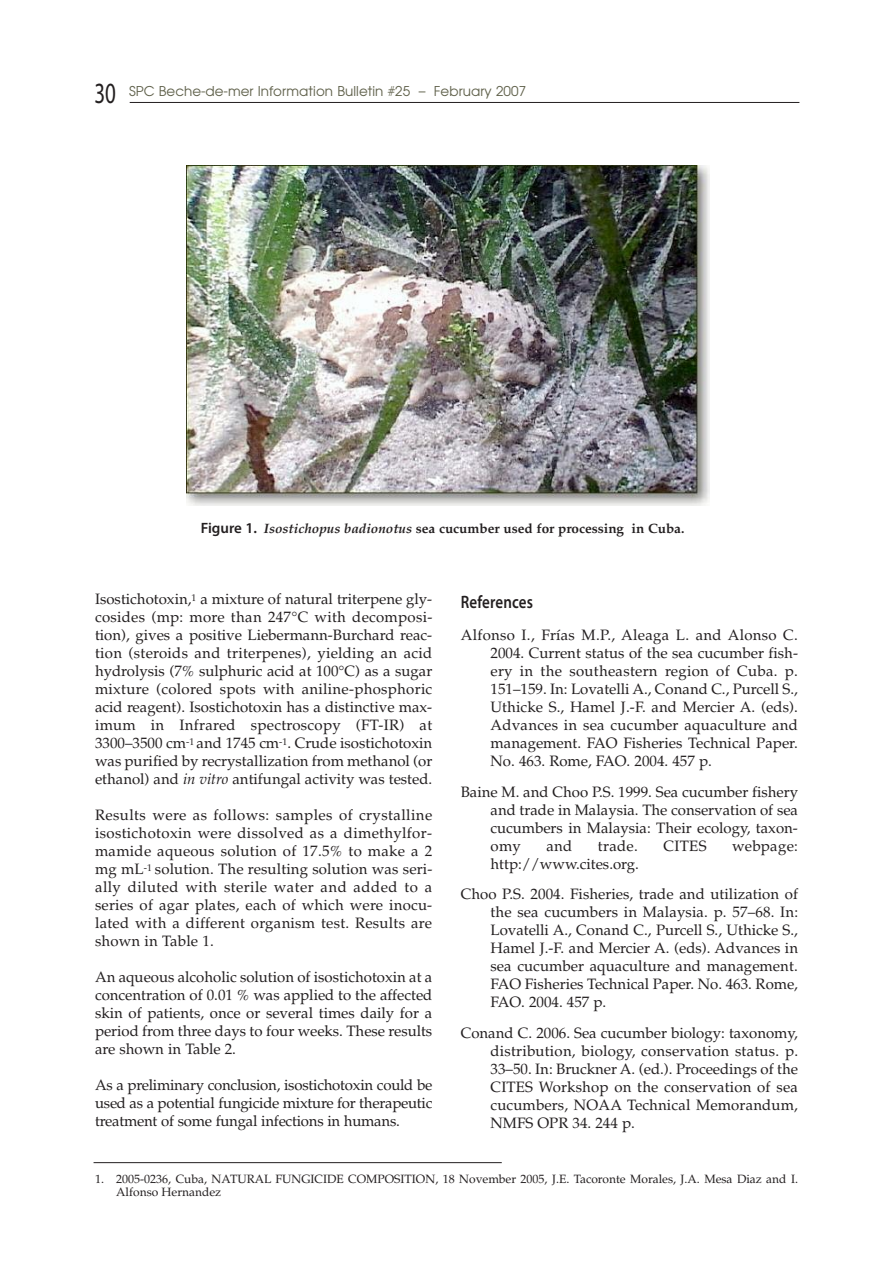
<style>
.page{position:relative;width:893px;height:1263px;background:#fff}
.page>*{position:absolute;margin:0;border:0;box-sizing:border-box;transform-origin:0 0}
.t1{font:29.4px "Myriad";color:#231f20;scale:.71 1}
.t2{font:600 18px "Myriad Pro";letter-spacing:.01em;color:#231f20;scale:.83 1}
.t3{font:15px/18px "Palatino";color:#231f20;text-align:justify}
.t4{font:15px "Palatino";letter-spacing:.02em;color:#231f20}
.t5{font:700 13.5px "Palatino";color:#231f20}
.t6{font:13.5px "Avant Garde";letter-spacing:.005em;color:#60614b}
.t7{font:12px/13.5px "Palatino";color:#231f20}
.s1{font-family:"Myriad Pro";font-weight:600;font-size:15px}
.s2{font-style:italic}
</style>
<div class="page">
<hr style="left:130px;top:102px;width:669px;height:1px;background:#231f20">
<img style="left:187px;top:165px;width:523px;height:340px">
<hr style="left:94px;top:1162px;width:408px;height:1px;background:#231f20">
<h1 class="t1" style="left:95px;top:82px;width:32px">30</h1>
<p class="t6" style="left:129px;top:83px;width:399px">SPC Beche-de-mer Information Bulletin #25 – February 2007</p>
<p class="t5" style="left:201px;top:520px;width:485px"><span class="s1">Figure 1.</span> <span class="s2">Isostichopus badionotus</span> sea cucumber used for processing in Cuba.</p>
<p class="t3" style="left:95px;top:590px;width:339px">Isostichotoxin,<sup>1</sup> a mixture of natural triterpene gly&shy;cosides (mp: more than 247°C with decomposi&shy;tion), gives a positive Liebermann-Burchard reac&shy;tion (steroids and triterpenes), yielding an acid hydrolysis (7% sulphuric acid at 100°C) as a sugar mixture (colored spots with aniline-phosphoric acid reagent). Isostichotoxin has a distinctive max&shy;imum in Infrared spectroscopy (FT-IR) at 3300–3500 cm<sup>-1</sup> and 1745 cm<sup>-1</sup>. Crude isostichotoxin was purified by recrystallization from methanol (or ethanol) and <span class="s2">in vitro</span> antifungal activity was tested.</p>
<p class="t3" style="left:95px;top:806px;width:339px">Results were as follows: samples of crystalline isostichotoxin were dissolved as a dimethylfor&shy;mamide aqueous solution of 17.5% to make a 2 mg mL<sup>-1</sup> solution. The resulting solution was seri&shy;ally diluted with sterile water and added to a series of agar plates, each of which were inocu&shy;lated with a different organism test. Results are shown in Table 1.</p>
<p class="t3" style="left:95px;top:968px;width:339px">An aqueous alcoholic solution of isostichotoxin at a concentration of 0.01 % was applied to the affected skin of patients, once or several times daily for a period from three days to four weeks. These results are shown in Table 2.</p>
<p class="t3" style="left:95px;top:1076px;width:339px">As a preliminary conclusion, isostichotoxin could be used as a potential fungicide mixture for therapeutic treatment of some fungal infections in humans.</p>
<p class="t2" style="left:461px;top:595px;width:89px">References</p>
<p class="t3" style="left:490px;top:626px;width:309px;text-indent:-30px">Alfonso I., Frías M.P., Aleaga L. and Alonso C.<br>2004. Current status of the sea cucumber fish&shy;ery in the southeastern region of Cuba. p.<br>151–159. In: Lovatelli A., Conand C., Purcell S., Uthicke S., Hamel J.-F. and Mercier A. (eds).<br>Advances in sea cucumber aquaculture and management. FAO Fisheries Technical Paper.<br>No. 463. Rome, FAO. 2004. 457 p.</p>
<p class="t3" style="left:490px;top:782px;width:309px;text-indent:-30px">Baine M. and Choo P.S. 1999. Sea cucumber fishery and trade in Malaysia. The conservation of sea cucumbers in Malaysia: Their ecology, taxon&shy;omy</p>
<p class="t3" style="left:546px;top:836px;width:27px">and</p>
<p class="t3" style="left:598px;top:836px;width:41px">trade.</p>
<p class="t3" style="left:663px;top:836px;width:45px">CITES</p>
<p class="t4" style="left:732px;top:837px;width:67px">webpage:</p>
<p class="t3" style="left:461px;top:848px;width:339px;line-height:30.8px;text-indent:30px">http://www.cites.org.<br>Choo P.S. 2004. Fisheries, trade and utilization of</p>
<p class="t3" style="left:490px;top:903px;width:309px">the sea cucumbers in Malaysia. p. 57–68. In:<br>Lovatelli A., Conand C., Purcell S., Uthicke S., Hamel J.-F. and Mercier A. (eds). Advances in sea cucumber aquaculture and management.<br>FAO Fisheries Technical Paper. No. 463. Rome, FAO. 2004. 457 p.</p>
<p class="t3" style="left:490px;top:1024px;width:309px;text-indent:-30px">Conand C. 2006. Sea cucumber biology: taxonomy, distribution, biology, conservation status. p.<br>33–50. In: Bruckner A. (ed.). Proceedings of the CITES Workshop on the conservation of sea cucumbers, NOAA Technical Memorandum, NMFS OPR 34. 244 p.</p>
<p class="t7" style="left:116px;top:1172px;width:683px;text-indent:-21px">1. 2005-0236, Cuba, NATURAL FUNGICIDE COMPOSITION, 18 November 2005, J.E. Tacoronte Morales, J.A. Mesa Diaz and I.<br>Alfonso Hernandez</p>
</div>
